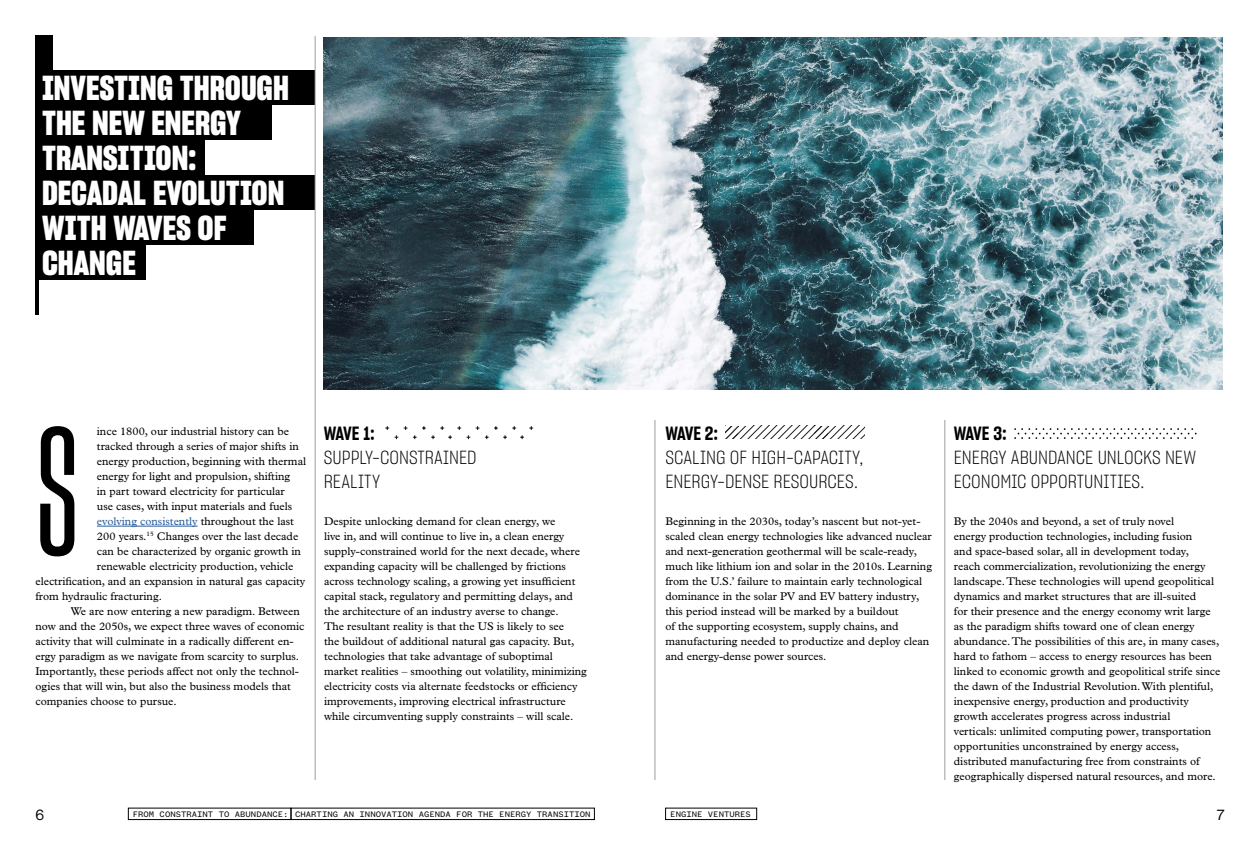
<style>
.page{position:relative;width:1260px;height:855px;background:#fff}
.page>*{position:absolute;margin:0;border:0;box-sizing:border-box;transform-origin:0 0}
.t1{font:178.75px "Sharp Grotesk Medium 10";color:#000}
.t2{font:33.75px/35px "Sharp Grotesk Bold 15";color:#fff}
.t3{font:18.75px/23.8px "Sharp Grotesk Light 15";color:#000}
.t4{font:18.75px "Sharp Grotesk Semi Bold 15";letter-spacing:-.05em;color:#000}
.t5{font:15px "N Haas Grotesk DS Std 55 Rg";color:#000}
.t6{font:11.25px/15px "Plantin Std";color:#000}
.t7{font:11.25px "Plantin Std";color:#275b9b}
.t8{font:8.75px "Founders Grotesk Mono";color:#000}
.s1{color:#000}
</style>
<div class="page">
<div style="left:128px;top:808px;width:163px;height:12px;border:1px solid #000"></div>
<div style="left:291px;top:808px;width:304px;height:12px;border:1px solid #000"></div>
<div style="left:665px;top:808px;width:92px;height:12px;border:1px solid #000"></div>
<div style="left:35px;top:70px;width:280px;height:35px;background:#000"></div>
<div style="left:35px;top:210px;width:219px;height:35px;background:#000"></div>
<div style="left:35px;top:245px;width:111px;height:35px;background:#000"></div>
<hr style="left:35px;top:280px;width:4px;height:35px;background:#000">
<div style="left:35px;top:175px;width:280px;height:35px;background:#000"></div>
<div style="left:35px;top:140px;width:170px;height:35px;background:#000"></div>
<div style="left:35px;top:105px;width:237px;height:35px;background:#000"></div>
<div style="left:35px;top:35px;width:18px;height:35px;background:#000"></div>
<hr style="left:97px;top:526px;width:101px;height:1px;background:#275b9b">
<hr style="left:315px;top:36px;width:1px;height:744px;background:#9d9d9c">
<img style="left:324px;top:37px;width:898px;height:353px">
<hr style="left:945px;top:420px;width:1px;height:360px;background:#9d9d9c">
<hr style="left:655px;top:420px;width:1px;height:360px;background:#9d9d9c">
<svg style="left:385px;top:426px;width:4px;height:4px"></svg>
<svg style="left:404px;top:426px;width:57px;height:13px"></svg>
<svg style="left:476px;top:426px;width:57px;height:13px"></svg>
<svg style="left:1014px;top:428px;width:183px;height:11px"></svg>
<svg style="left:725px;top:425px;width:140px;height:14px"></svg>
<hr style="left:730px;top:423px;width:19px;height:3px;background:#fff">
<hr style="left:820px;top:423px;width:19px;height:3px;background:#fff">
<h2 class="t2" style="left:42px;top:70px;width:248px">INVESTING THROUGH<br>THE NEW ENERGY<br>TRANSITION:<br>DECADAL EVOLUTION<br>WITH WAVES OF<br>CHANGE</h2>
<h1 class="t1" style="left:35px;top:385px;width:45px">S</h1>
<p class="t6" style="left:97px;top:424px;width:194px">ince 1800, our industrial history can be</p>
<p class="t6" style="left:97px;top:439px;width:204px">tracked through a series of major shifts in</p>
<p class="t6" style="left:97px;top:454px;width:211px">energy production, beginning with thermal</p>
<p class="t6" style="left:97px;top:469px;width:195px">energy for light and propulsion, shifting</p>
<p class="t6" style="left:97px;top:484px;width:189px">in part toward electricity for particular</p>
<p class="t6" style="left:97px;top:499px;width:197px">use cases, with input materials and fuels</p>
<p class="t7" style="left:97px;top:515px;width:199px">evolving consistently <span class="s1">throughout the last</span></p>
<p class="t6" style="left:97px;top:529px;width:203px">200 years.<sup>15</sup> Changes over the last decade</p>
<p class="t6" style="left:97px;top:544px;width:206px">can be characterized by organic growth in</p>
<p class="t6" style="left:97px;top:559px;width:198px">renewable electricity production, vehicle</p>
<p class="t6" style="left:35px;top:574px;width:271px">electrification, and an expansion in natural gas capacity</p>
<p class="t6" style="left:35px;top:589px;width:128px">from hydraulic fracturing.</p>
<p class="t6" style="left:71px;top:604px;width:230px">We are now entering a new paradigm. Between</p>
<p class="t6" style="left:35px;top:619px;width:271px">now and the 2050s, we expect three waves of economic</p>
<p class="t6" style="left:35px;top:634px;width:260px">activity that will culminate in a radically different en-</p>
<p class="t6" style="left:35px;top:649px;width:265px">ergy paradigm as we navigate from scarcity to surplus.</p>
<p class="t6" style="left:35px;top:664px;width:265px">Importantly, these periods affect not only the technol-</p>
<p class="t6" style="left:35px;top:679px;width:257px">ogies that will win, but also the business models that</p>
<p class="t6" style="left:35px;top:694px;width:143px">companies choose to pursue.</p>
<h3 class="t4" style="left:324px;top:420px;width:52px">WAVE 1:</h3>
<h3 class="t3" style="left:324px;top:444px;width:154px">SUPPLY-CONSTRAINED<br>REALITY</h3>
<h3 class="t4" style="left:665px;top:420px;width:54px">WAVE 2:</h3>
<h3 class="t3" style="left:665px;top:444px;width:200px">SCALING OF HIGH-CAPACITY,<br>ENERGY-DENSE RESOURCES.</h3>
<p class="t6" style="left:324px;top:514px;width:264px">Despite unlocking demand for clean energy, we<br>live in, and will continue to live in, a clean energy supply-constrained world for the next decade, where expanding capacity will be challenged by frictions across technology scaling, a growing yet insufficient capital stack, regulatory and permitting delays, and the architecture of an industry averse to change.<br>The resultant reality is that the US is likely to see<br>the buildout of additional natural gas capacity. But, technologies that take advantage of suboptimal market realities – smoothing out volatility, minimizing electricity costs via alternate feedstocks or efficiency improvements, improving electrical infrastructure while circumventing supply constraints – will scale.</p>
<p class="t6" style="left:665px;top:514px;width:268px">Beginning in the 2030s, today’s nascent but not-yet&shy;scaled clean energy technologies like advanced nuclear and next-generation geothermal will be scale-ready, much like lithium ion and solar in the 2010s. Learning from the U.S.’ failure to maintain early technological dominance in the solar PV and EV battery industry, this period instead will be marked by a buildout<br>of the supporting ecosystem, supply chains, and manufacturing needed to productize and deploy clean and energy-dense power sources.</p>
<h3 class="t4" style="left:954px;top:421px;width:54px">WAVE 3:</h3>
<h3 class="t3" style="left:954px;top:445px;width:244px">ENERGY ABUNDANCE UNLOCKS NEW<br>ECONOMIC OPPORTUNITIES.</h3>
<p class="t6" style="left:954px;top:514px;width:268px">By the 2040s and beyond, a set of truly novel<br>energy production technologies, including fusion<br>and space-based solar, all in development today,<br>reach commercialization, revolutionizing the energy landscape. These technologies will upend geopolitical dynamics and market structures that are ill-suited<br>for their presence and the energy economy writ large as the paradigm shifts toward one of clean energy abundance. The possibilities of this are, in many cases, hard to fathom – access to energy resources has been linked to economic growth and geopolitical strife since the dawn of the Industrial Revolution. With plentiful, inexpensive energy, production and productivity growth accelerates progress across industrial<br>verticals: unlimited computing power, transportation opportunities unconstrained by energy access, distributed manufacturing free from constraints of geographically dispersed natural resources, and more.</p>
<h3 class="t5" style="left:35px;top:806px;width:10px">6</h3>
<p class="t8" style="left:133px;top:809px;width:459px">FROM CONSTRAINT TO ABUNDANCE: CHARTING AN INNOVATION AGENDA FOR THE ENERGY TRANSITION</p>
<p class="t8" style="left:670px;top:809px;width:82px">ENGINE VENTURES</p>
<h3 class="t5" style="left:1217px;top:806px;width:9px">7</h3>
</div>
